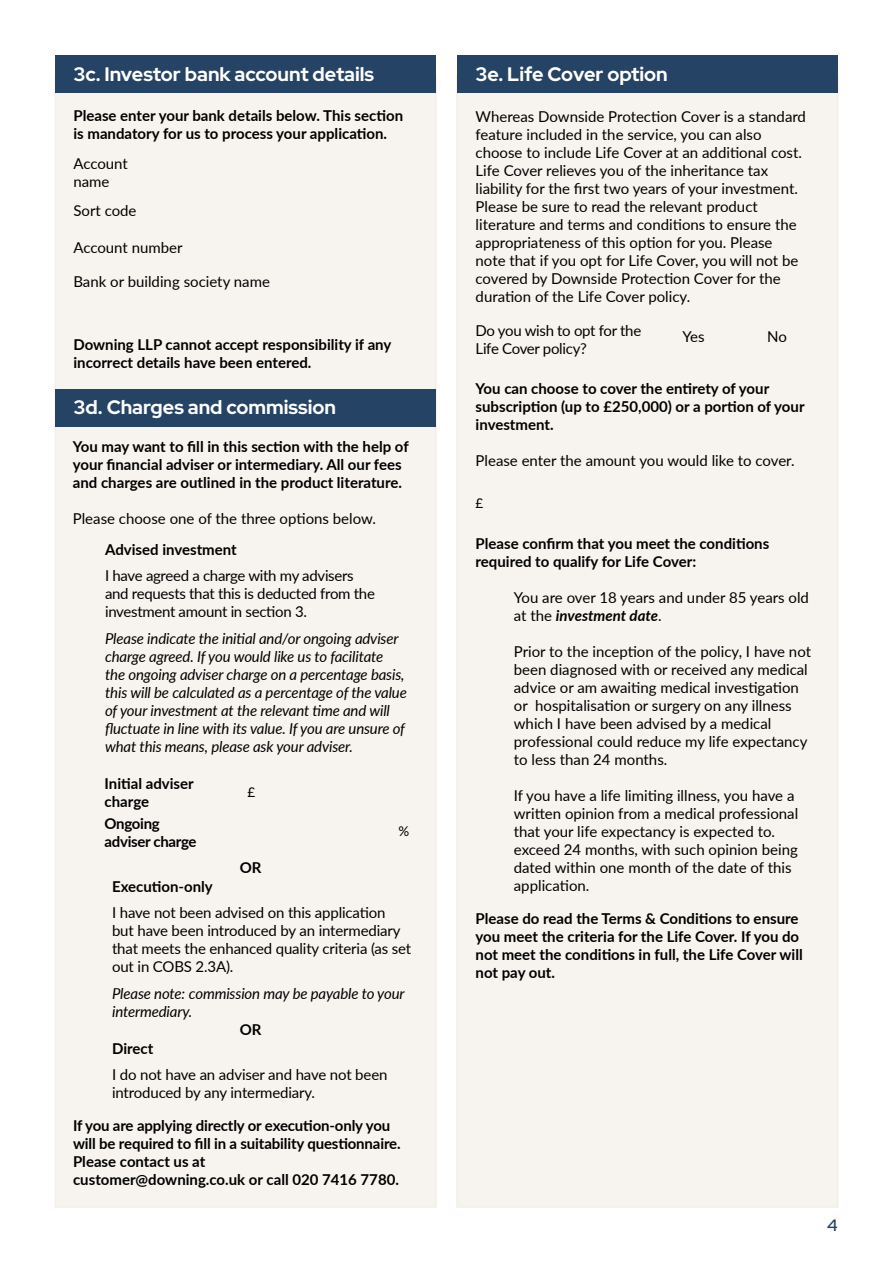
<style>
.page{position:relative;width:893px;height:1263px;background:#fff}
.page>*{position:absolute;margin:0;border:0;box-sizing:border-box;transform-origin:0 0}
.t1{font:300 19.5px "Red Hat Display";color:#fff}
.t2{font:300 16.5px "Red Hat Display";color:#254364}
.t3{font:15px/18px "Lato";color:#000}
.t4{font:700 15px/18px "Lato";color:#000}
.t5{font:italic 15px/18px "Lato";letter-spacing:-.01em;color:#000}
.t6{font:15px/18px "Lato";letter-spacing:-.02em;color:#000}
.t7{font:700 15px/18px "Lato";letter-spacing:-.02em;color:#000}
.t8{font:13.5px "Lato";color:#000}
.s1{font-weight:700;font-style:italic}
</style>
<div class="page">
<div style="left:55px;top:74px;width:382px;height:1134px;background:#f7f4ef"></div>
<div style="left:456px;top:74px;width:382px;height:1134px;background:#f7f4ef"></div>
<div style="left:55px;top:389px;width:380px;height:37px;background:#254364"></div>
<div style="left:55px;top:55px;width:381px;height:38px;background:#254364"></div>
<div style="left:458px;top:55px;width:380px;height:38px;background:#254364"></div>
<h1 class="t1" style="left:73px;top:61px;width:302px">3c. Investor bank account details</h1>
<p class="t4" style="left:73px;top:105px;width:331px">Please enter your bank details below. This section is mandatory for us to process your application.</p>
<p class="t3" style="left:73px;top:153px;width:56px">Account name</p>
<p class="t3" style="left:73px;top:201px;width:65px">Sort code</p>
<p class="t3" style="left:73px;top:238px;width:111px">Account number</p>
<p class="t3" style="left:73px;top:272px;width:198px">Bank or building society name</p>
<p class="t4" style="left:73px;top:335px;width:320px">Downing LLP cannot accept responsibility if any incorrect details have been entered.</p>
<h1 class="t1" style="left:74px;top:395px;width:264px">3d. Charges and commission</h1>
<p class="t4" style="left:73px;top:437px;width:337px">You may want to fill in this section with the help of your financial adviser or intermediary. All our fees and charges are outlined in the product literature.</p>
<p class="t3" style="left:73px;top:509px;width:305px">Please choose one of the three options below.</p>
<p class="t4" style="left:105px;top:540px;width:133px">Advised investment</p>
<p class="t6" style="left:105px;top:566px;width:271px">I have agreed a charge with my advisers and requests that this is deducted from the investment amount in section 3.</p>
<p class="t5" style="left:105px;top:629px;width:303px">Please indicate the initial and/or ongoing adviser charge agreed. If you would like us to facilitate the ongoing adviser charge on a percentage basis, this will be calculated as a percentage of the value of your investment at the relevant time and will fluctuate in line with its value. If you are unsure of what this means, please ask your adviser.</p>
<p class="t4" style="left:105px;top:773px;width:91px">Initial adviser charge</p>
<p class="t8" style="left:247px;top:782px;width:9px">£</p>
<p class="t7" style="left:105px;top:813px;width:94px">Ongoing adviser charge</p>
<p class="t8" style="left:398px;top:822px;width:12px">%</p>
<p class="t4" style="left:240px;top:857px;width:23px">OR</p>
<p class="t4" style="left:112px;top:877px;width:102px">Execution-only</p>
<p class="t3" style="left:112px;top:903px;width:301px">I have not been advised on this application<br>but have been introduced by an intermediary that meets the enhanced quality criteria (as set out in COBS 2.3A).</p>
<p class="t5" style="left:112px;top:984px;width:294px">Please note: commission may be payable to your intermediary.</p>
<p class="t4" style="left:112px;top:1039px;width:43px">Direct</p>
<p class="t3" style="left:112px;top:1065px;width:277px">I do not have an adviser and have not been introduced by any intermediary.</p>
<p class="t4" style="left:240px;top:1020px;width:23px">OR</p>
<p class="t4" style="left:73px;top:1116px;width:329px">If you are applying directly or execution-only you will be required to fill in a suitability questionnaire.<br>Please contact us at<br>customer@downing.co.uk or call 020 7416 7780.</p>
<h1 class="t1" style="left:476px;top:61px;width:194px">3e. Life Cover option</h1>
<p class="t3" style="left:476px;top:106px;width:332px">Whereas Downside Protection Cover is a standard feature included in the service, you can also choose to include Life Cover at an additional cost.<br>Life Cover relieves you of the inheritance tax liability for the first two years of your investment.<br>Please be sure to read the relevant product literature and terms and conditions to ensure the appropriateness of this option for you. Please note that if you opt for Life Cover, you will not be covered by Downside Protection Cover for the duration of the Life Cover policy.</p>
<p class="t6" style="left:476px;top:321px;width:167px">Do you wish to opt for the<br>Life Cover policy?</p>
<p class="t3" style="left:682px;top:326px;width:24px">Yes</p>
<p class="t3" style="left:767px;top:326px;width:21px">No</p>
<p class="t4" style="left:476px;top:379px;width:330px">You can choose to cover the entirety of your subscription (up to £250,000) or a portion of your investment.</p>
<p class="t3" style="left:476px;top:451px;width:321px">Please enter the amount you would like to cover.</p>
<p class="t8" style="left:476px;top:493px;width:9px">£</p>
<p class="t4" style="left:476px;top:534px;width:295px">Please confirm that you meet the conditions required to qualify for Life Cover:</p>
<p class="t3" style="left:514px;top:588px;width:297px">You are over 18 years and under 85 years old at the <span class="s1">investment date</span>.</p>
<p class="t3" style="left:514px;top:642px;width:299px">Prior to the inception of the policy, I have not been diagnosed with or received any medical advice or am awaiting medical investigation or hospitalisation or surgery on any illness which I have been advised by a medical professional could reduce my life expectancy to less than 24 months.</p>
<p class="t3" style="left:514px;top:786px;width:286px">If you have a life limiting illness, you have a written opinion from a medical professional that your life expectancy is expected to. exceed 24 months, with such opinion being dated within one month of the date of this application.</p>
<p class="t4" style="left:476px;top:909px;width:329px">Please do read the Terms &amp; Conditions to ensure you meet the criteria for the Life Cover. If you do not meet the conditions in full, the Life Cover will not pay out.</p>
<p class="t2" style="left:827px;top:1214px;width:12px">4</p>
</div>
